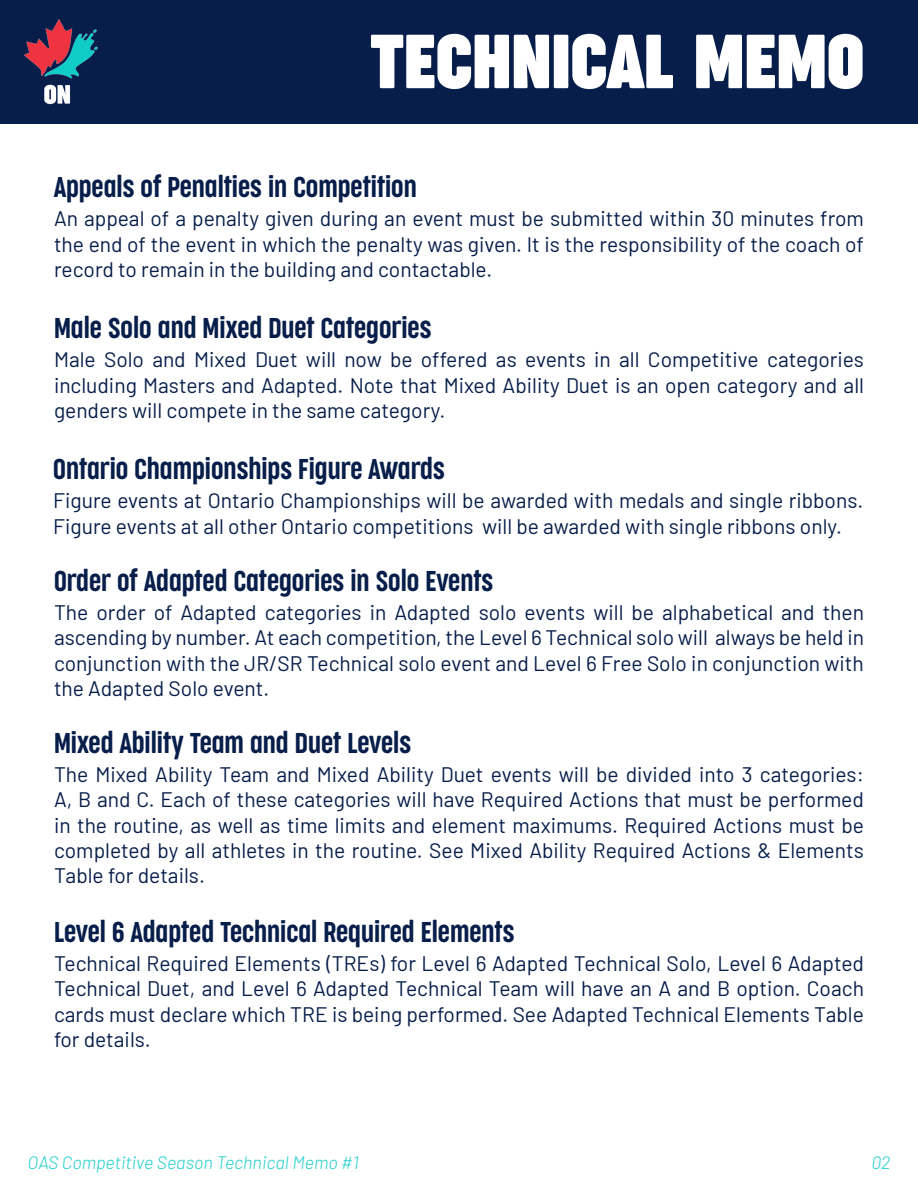
<style>
.page{position:relative;width:918px;height:1188px;background:#fff}
.page>*{position:absolute;margin:0;border:0;box-sizing:border-box;transform-origin:0 0}
.t1{font:700 72px "Cocogoose Compressed";color:#fff}
.t2{font:300 27px "Cocogoose Compressed";color:#071e4a}
.t3{font:21px/25.2px "Barlow";color:#071e4a;text-align:justify}
.t4{font:italic 300 18px "Barlow";color:#1fcfcc}
</style>
<div class="page">
<div style="left:0;top:0;width:918px;height:123px;background:#071e4a"></div>
<img style="left:24px;top:19px;width:74px;height:86px">
<p class="t1" style="left:370px;top:12px;width:495px">TECHNICAL MEMO</p>
<p class="t2" style="left:54px;top:169px;width:364px">Appeals of Penalties in Competition</p>
<p class="t3" style="left:54px;top:205px;width:812px">An appeal of a penalty given during an event must be submitted within 30 minutes from the end of the event in which the penalty was given. It is the responsibility of the coach of record to remain in the building and contactable.</p>
<p class="t2" style="left:54px;top:310px;width:379px">Male Solo and Mixed Duet Categories</p>
<p class="t3" style="left:54px;top:346px;width:812px">Male Solo and Mixed Duet will now be offered as events in all Competitive categories including Masters and Adapted. Note that Mixed Ability Duet is an open category and all genders will compete in the same category.</p>
<p class="t2" style="left:53px;top:451px;width:393px">Ontario Championships Figure Awards</p>
<p class="t3" style="left:53px;top:487px;width:812px">Figure events at Ontario Championships will be awarded with medals and single ribbons.<br>Figure events at all other Ontario competitions will be awarded with single ribbons only.</p>
<p class="t2" style="left:54px;top:563px;width:441px">Order of Adapted Categories in Solo Events</p>
<p class="t3" style="left:54px;top:598px;width:812px">The order of Adapted categories in Adapted solo events will be alphabetical and then ascending by number. At each competition, the Level 6 Technical solo will always be held in conjunction with the JR/SR Technical solo event and Level 6 Free Solo in conjunction with the Adapted Solo event.</p>
<p class="t2" style="left:54px;top:725px;width:359px">Mixed Ability Team and Duet Levels</p>
<p class="t3" style="left:54px;top:760px;width:812px">The Mixed Ability Team and Mixed Ability Duet events will be divided into 3 categories:<br>A, B and C. Each of these categories will have Required Actions that must be performed in the routine, as well as time limits and element maximums. Required Actions must be completed by all athletes in the routine. See Mixed Ability Required Actions &amp; Elements Table for details.</p>
<p class="t2" style="left:54px;top:914px;width:462px">Level 6 Adapted Technical Required Elements</p>
<p class="t3" style="left:54px;top:949px;width:812px">Technical Required Elements (TREs) for Level 6 Adapted Technical Solo, Level 6 Adapted Technical Duet, and Level 6 Adapted Technical Team will have an A and B option. Coach cards must declare which TRE is being performed. See Adapted Technical Elements Table for details.</p>
<p class="t4" style="left:28px;top:1150px;width:333px">OAS Competitive Season Technical Memo #1</p>
<p class="t4" style="left:871px;top:1150px;width:21px">02</p>
</div>
